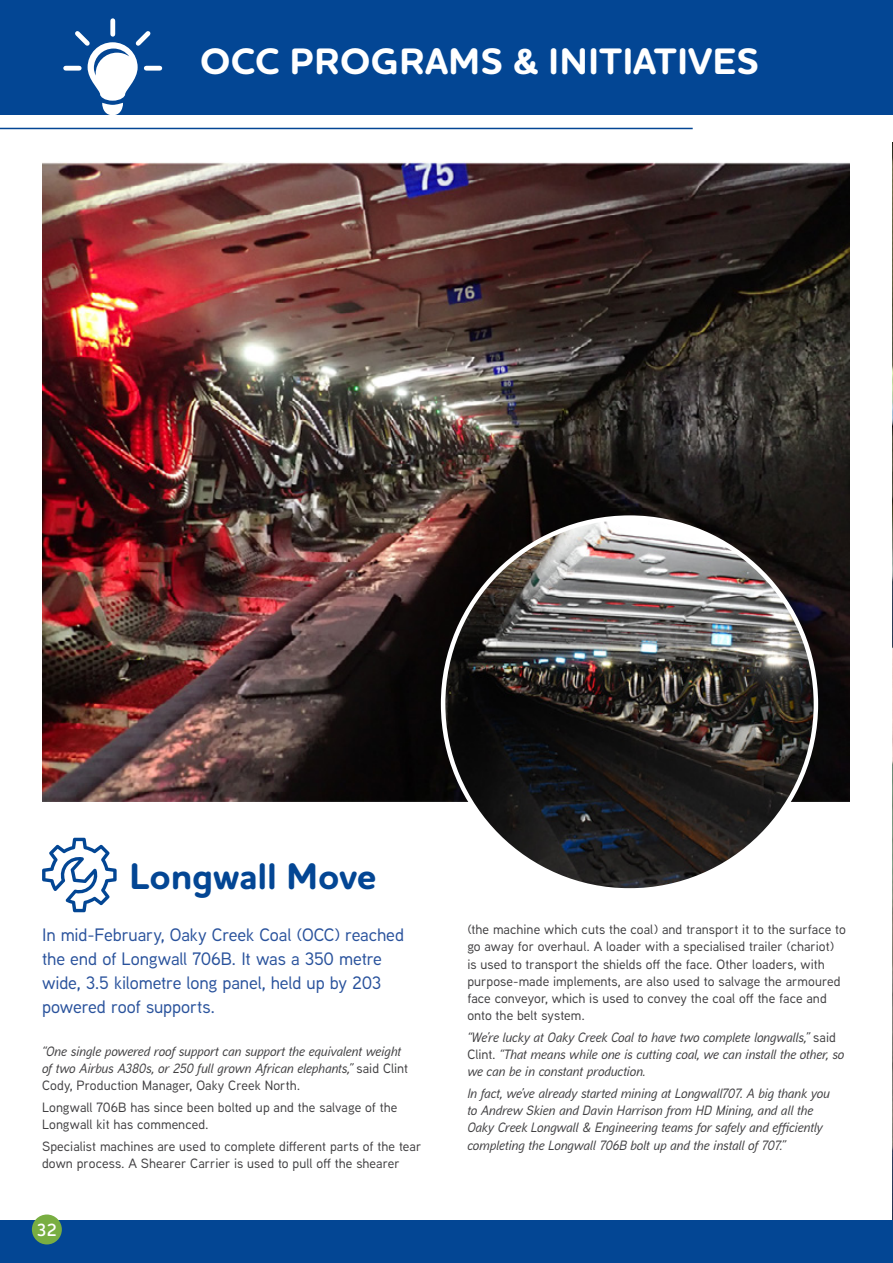
<style>
.page{position:relative;width:893px;height:1263px;background:#fff}
.page>*{position:absolute;margin:0;border:0;box-sizing:border-box;transform-origin:0 0}
.t1{font:700 37.5px "Houschka Rounded";letter-spacing:.01em;color:#fff}
.t2{font:700 37.5px "Houschka Rounded";letter-spacing:-.005em;color:#034694}
.t3{font:500 18px/24px "Aaux Next";letter-spacing:-.01em;color:#29529c}
.t4{font:600 18px "Houschka Rounded";color:#fff}
.t5{font:italic 500 13.5px/17.2px "Aaux Next";letter-spacing:-.005em;color:#414042}
.t6{font:500 13.5px/17.2px "Aaux Next";letter-spacing:.005em;color:#414042}
.s1{font-style:normal}
</style>
<div class="page">
<img style="left:892px;top:142px;width:1px;height:1078px">
<hr style="left:0;top:128px;width:693px;height:1px;background:#034694">
<div style="left:0;top:0;width:892px;height:114px;background:#034694"></div>
<img style="left:42px;top:162px;width:808px;height:639px">
<img style="left:443px;top:518px;width:373px;height:372px;border-radius:186px">
<svg style="left:42px;top:838px;width:75px;height:74px"></svg>
<div style="left:110px;top:21px;width:5px;height:13px;background:#fff"></div>
<svg style="left:71px;top:27px;width:84px;height:88px"></svg>
<div style="left:66px;top:66px;width:13px;height:5px;background:#fff"></div>
<div style="left:146px;top:66px;width:14px;height:5px;background:#fff"></div>
<div style="left:0;top:1220px;width:893px;height:43px;background:#034694"></div>
<div style="left:32px;top:1214px;width:30px;height:30px;background:#79ae42;border-radius:50%"></div>
<h1 class="t1" style="left:200px;top:37px;width:560px">OCC PROGRAMS &amp; INITIATIVES</h1>
<h1 class="t2" style="left:130px;top:852px;width:249px">Longwall Move</h1>
<h2 class="t3" style="left:42px;top:922px;width:364px">In mid-February, Oaky Creek Coal (OCC) reached the end of Longwall 706B. It was a 350 metre wide, 3.5 kilometre long panel, held up by 203 powered roof supports.</h2>
<p class="t5" style="left:42px;top:1042px;width:367px">“One single powered roof support can support the equivalent weight of two Airbus A380s, or 250 full grown African elephants,” <span class="s1">said Clint<br>Cody, Production Manager, Oaky Creek North.</span></p>
<p class="t6" style="left:42px;top:1098px;width:357px">Longwall 706B has since been bolted up and the salvage of the<br>Longwall kit has commenced.</p>
<p class="t6" style="left:42px;top:1137px;width:381px">Specialist machines are used to complete different parts of the tear down process. A Shearer Carrier is used to pull off the shearer</p>
<h2 class="t4" style="left:36px;top:1218px;width:22px">32</h2>
<p class="t6" style="left:467px;top:920px;width:380px">(the machine which cuts the coal) and transport it to the surface to go away for overhaul. A loader with a specialised trailer (chariot) is used to transport the shields off the face. Other loaders, with purpose-made implements, are also used to salvage the armoured face conveyor, which is used to convey the coal off the face and onto the belt system.</p>
<p class="t5" style="left:467px;top:1028px;width:378px">“We’re lucky at Oaky Creek Coal to have two complete longwalls,” <span class="s1">said<br>Clint.</span> “That means while one is cutting coal, we can install the other, so we can be in constant production.</p>
<p class="t5" style="left:467px;top:1084px;width:364px">In fact, we’ve already started mining at Longwall707. A big thank you to Andrew Skien and Davin Harrison from HD Mining, and all the Oaky Creek Longwall &amp; Engineering teams for safely and efficiently completing the Longwall 706B bolt up and the install of 707.”</p>
</div>
